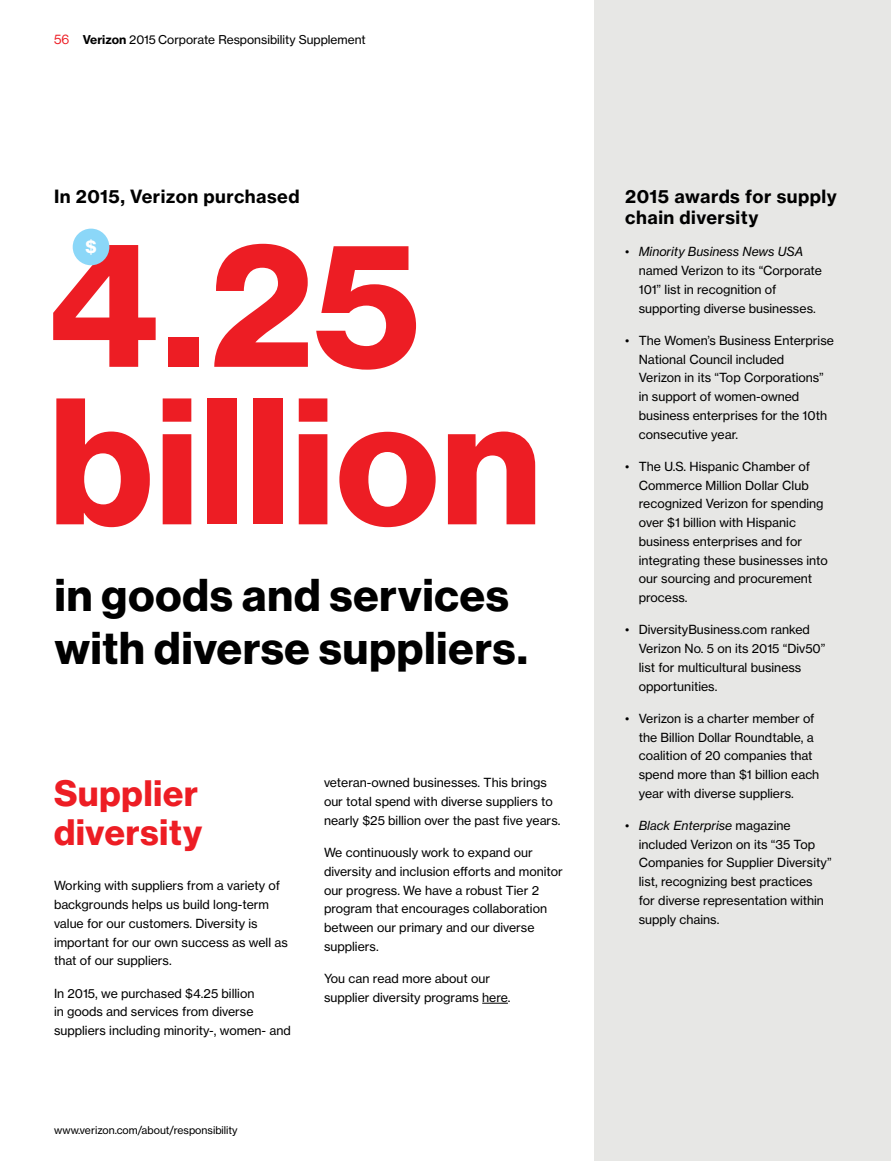
<style>
.page{position:relative;width:891px;height:1161px;background:#fff}
.page>*{position:absolute;margin:0;border:0;box-sizing:border-box;transform-origin:0 0}
.t1{font:176.1px/157.5px "N Haas Grotesk DS Std 75 Bd";letter-spacing:.015em;color:#ed1d24}
.t2{font:45px/52.5px "N Haas Grotesk DS Std 75 Bd";letter-spacing:.025em;color:#000}
.t3{font:36px/39px "N Haas Grotesk DS Std 75 Bd";letter-spacing:.025em;color:#ed1d24}
.t4{font:18.15px "N Haas Grotesk DS Std 75 Bd";color:#fff}
.t5{font:18px/21px "N Haas Grotesk TX Std 75 Bd";letter-spacing:.025em;color:#000}
.t6{font:12.3px/18.8px "N Haas Grotesk TX Std 55 Rg";color:#000}
.t7{font:12.3px "N Haas Grotesk TX Std 56 It";color:#000}
.t8{font:12px "N Haas Grotesk TX Std 55 Rg";color:#000}
.t9{font:10.5px "N Haas Grotesk TX Std 55 Rg";color:#000}
.s1{font-family:"N Haas Grotesk DS Std 55 Rg";font-size:13.5px;color:#ed1d24}
.s2{font-family:"N Haas Grotesk TX Std 75 Bd"}
.s3{font-family:"N Haas Grotesk TX Std 55 Rg"}
</style>
<div class="page">
<div style="left:594px;top:0;width:297px;height:1161px;background:#e7e7e5"></div>
<svg style="left:482px;top:1003px;width:26px;height:1px"></svg>
<div style="left:73px;top:229px;width:36px;height:36px;background:#8bd7f8;border-radius:50%"></div>
<p class="t8" style="left:54px;top:32px;width:313px"><span class="s1">56</span> <span class="s2">Verizon</span> 2015 Corporate Responsibility Supplement</p>
<h3 class="t5" style="left:54px;top:186px;width:247px">In 2015, Verizon purchased</h3>
<h1 class="t1" style="left:50px;top:229px;width:493px">4.25 billion</h1>
<h3 class="t4" style="left:85px;top:236px;width:13px">$</h3>
<h2 class="t2" style="left:55px;top:570px;width:474px">in goods and services with diverse suppliers.</h2>
<h3 class="t3" style="left:54px;top:774px;width:150px">Supplier diversity</h3>
<p class="t6" style="left:54px;top:876px;width:235px">Working with suppliers from a variety of backgrounds helps us build long-term value for our customers. Diversity is important for our own success as well as that of our suppliers.</p>
<p class="t6" style="left:54px;top:984px;width:238px">In 2015, we purchased $4.25 billion<br>in goods and services from diverse suppliers including minority-, women- and</p>
<p class="t6" style="left:324px;top:774px;width:238px">veteran-owned businesses. This brings our total spend with diverse suppliers to nearly $25 billion over the past five years.</p>
<p class="t6" style="left:324px;top:843px;width:240px">We continuously work to expand our diversity and inclusion efforts and monitor our progress. We have a robust Tier 2 program that encourages collaboration between our primary and our diverse suppliers.</p>
<p class="t6" style="left:324px;top:969px;width:188px">You can read more about our supplier diversity programs here.</p>
<p class="t9" style="left:54px;top:1124px;width:185px">www.verizon.com/about/responsibility</p>
<h3 class="t5" style="left:625px;top:186px;width:213px">2015 awards for supply chain diversity</h3>
<p class="t7" style="left:625px;top:244px;width:179px"><span class="s3">•</span> Minority Business News USA</p>
<p class="t6" style="left:639px;top:261px;width:185px">named Verizon to its “Corporate<br>101” list in recognition of supporting diverse businesses.</p>
<p class="t6" style="left:639px;top:331px;width:197px;text-indent:-14px">• The Women’s Business Enterprise<br>National Council included<br>Verizon in its “Top Corporations” in support of women-owned business enterprises for the 10th consecutive year.</p>
<p class="t6" style="left:639px;top:457px;width:191px;text-indent:-14px">• The U.S. Hispanic Chamber of<br>Commerce Million Dollar Club recognized Verizon for spending over $1 billion with Hispanic business enterprises and for integrating these businesses into our sourcing and procurement process.</p>
<p class="t6" style="left:639px;top:620px;width:188px;text-indent:-14px">• DiversityBusiness.com ranked<br>Verizon No. 5 on its 2015 “Div50” list for multicultural business opportunities.</p>
<p class="t6" style="left:639px;top:709px;width:182px;text-indent:-14px">• Verizon is a charter member of the Billion Dollar Roundtable, a coalition of 20 companies that spend more than $1 billion each year with diverse suppliers.</p>
<p class="t7" style="left:625px;top:818px;width:167px"><span class="s3">•</span> Black Enterprise <span class="s3">magazine</span></p>
<p class="t6" style="left:639px;top:835px;width:194px">included Verizon on its “35 Top<br>Companies for Supplier Diversity” list, recognizing best practices for diverse representation within supply chains.</p>
</div>
